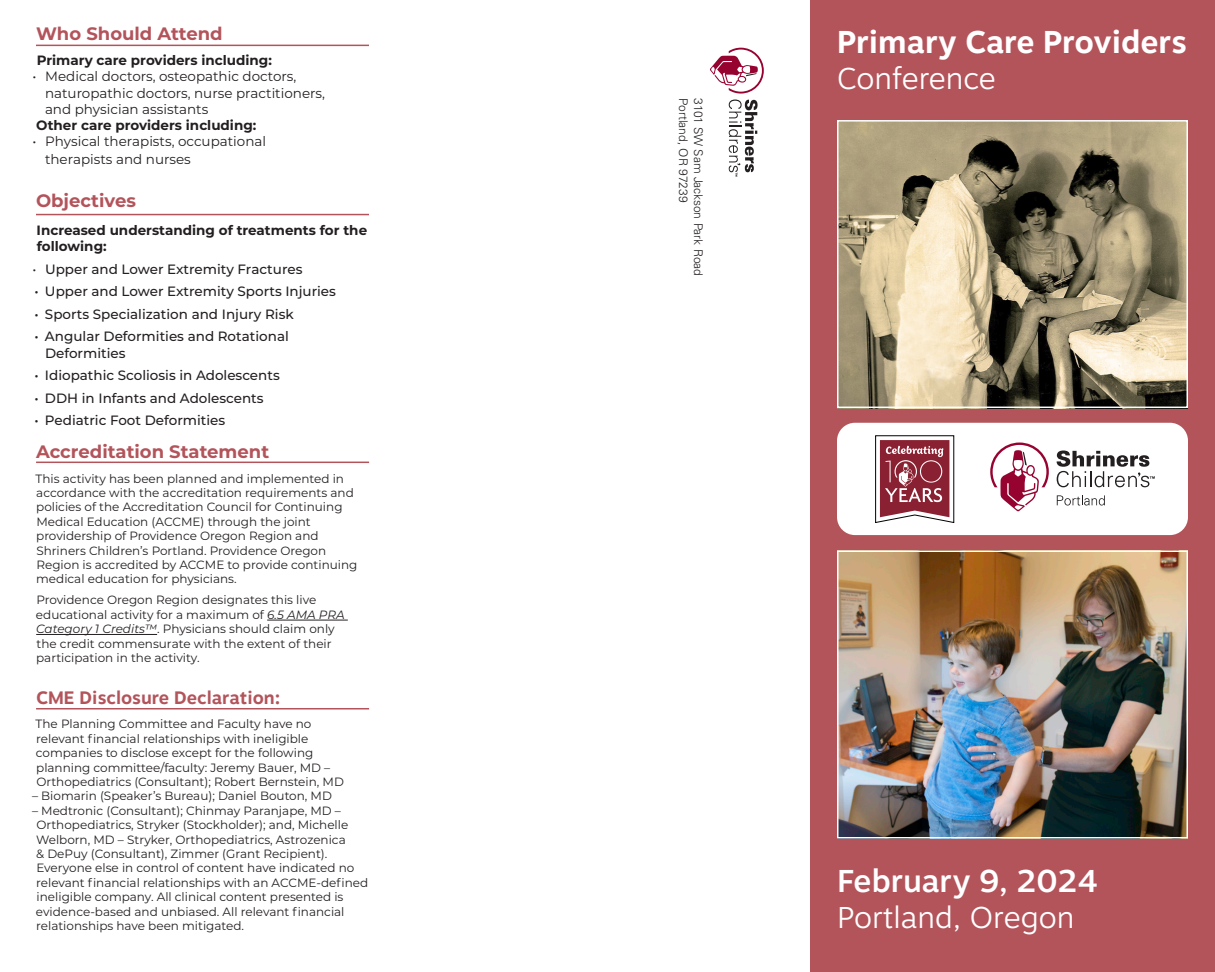
<style>
.page{position:relative;width:1215px;height:972px;background:#fff}
.page>*{position:absolute;margin:0;border:0;box-sizing:border-box;transform-origin:0 0}
._01_Cover_Title{font:700 31.5px "Motiva Sans";color:#fff}
.t1{font:500 31.5px "Motiva Sans";color:#fff}
._01_Cover_Title-2{font:300 30px "Motiva Sans";color:#fff}
._06_Body_Text_Bold{font:700 18px "Montserrat";color:#b3545b}
._06_Body_Text_Bold-2{font:700 18px "Motiva Sans";color:#b3545b}
._07_Body_Text_Light{font:500 13.5px/16.2px "Montserrat";color:#231f20}
._07_Body_Text_Light-2{font:13.5px "Montserrat";color:#231f20}
._07_Body_Text_Light-3{font:700 13.5px/16.2px "Montserrat";color:#231f20}
._07_Body_Text_Light-4{font:12px/14.4px "Montserrat";color:#231f20}
._09_Notes_and_Captions_Light{font:300 12px "Univers LT Std";color:#231f20}
.s1{font-weight:400}
.s2{font-style:italic}
</style>
<div class="page">
<div style="left:810px;top:0;width:405px;height:549px;background:#b3545b"></div>
<div style="left:837px;top:423px;width:351px;height:112px;background:#fff;border-radius:18px"></div>
<div style="left:810px;top:548px;width:405px;height:424px;background:#b3545b"></div>
<hr style="left:267px;top:620px;width:81px;height:1px;background:#231f20">
<hr style="left:36px;top:634px;width:121px;height:1px;background:#231f20">
<svg style="left:729px;top:100px;width:29px;height:77px"></svg>
<svg style="left:710px;top:48px;width:54px;height:46px"></svg>
<hr style="left:36px;top:45px;width:333px;height:1px;background:#b3545b">
<hr style="left:36px;top:214px;width:333px;height:1px;background:#b3545b">
<hr style="left:36px;top:462px;width:333px;height:1px;background:#b3545b">
<hr style="left:36px;top:708px;width:333px;height:2px;background:#b3545b">
<img style="left:840px;top:553px;width:345px;height:282px">
<div style="left:837px;top:550px;width:351px;height:288px;border:2px solid #fff"></div>
<svg style="left:1057px;top:495px;width:48px;height:11px"></svg>
<svg style="left:1057px;top:451px;width:98px;height:36px"></svg>
<svg style="left:990px;top:443px;width:59px;height:68px"></svg>
<svg style="left:875px;top:436px;width:79px;height:87px"></svg>
<img style="left:840px;top:123px;width:345px;height:282px">
<div style="left:837px;top:120px;width:351px;height:288px;border:2px solid #fff"></div>
<p class="_06_Body_Text_Bold" style="left:36px;top:21px;width:188px">Who Should Attend</p>
<p class="_07_Body_Text_Light-3" style="left:37px;top:52px;width:237px">Primary care providers including:</p>
<p class="_07_Body_Text_Light-2" style="left:33px;top:67px;width:265px">• Medical doctors, osteopathic doctors,</p>
<p class="_07_Body_Text_Light-2" style="left:45px;top:84px;width:282px">naturopathic doctors, nurse practitioners,</p>
<p class="_07_Body_Text_Light-2" style="left:45px;top:100px;width:165px">and physician assistants</p>
<p class="_07_Body_Text_Light-3" style="left:36px;top:117px;width:222px">Other care providers including:</p>
<p class="_07_Body_Text_Light-2" style="left:33px;top:132px;width:235px">• Physical therapists, occupational</p>
<p class="_07_Body_Text_Light-2" style="left:45px;top:150px;width:147px">therapists and nurses</p>
<p class="_06_Body_Text_Bold" style="left:36px;top:188px;width:101px">Objectives</p>
<p class="_07_Body_Text_Light-3" style="left:37px;top:222px;width:332px">Increased understanding of treatments for the following:</p>
<p class="_07_Body_Text_Light" style="left:33px;top:260px;width:271px"><span class="s1">•</span> Upper and Lower Extremity Fractures</p>
<p class="_07_Body_Text_Light" style="left:35px;top:283px;width:303px">• Upper and Lower Extremity Sports Injuries</p>
<p class="_07_Body_Text_Light" style="left:35px;top:305px;width:261px">• Sports Specialization and Injury Risk</p>
<p class="_07_Body_Text_Light" style="left:45px;top:328px;width:245px;text-indent:-10px">• Angular Deformities and Rotational<br>Deformities</p>
<p class="_07_Body_Text_Light" style="left:35px;top:367px;width:247px">• Idiopathic Scoliosis in Adolescents</p>
<p class="_07_Body_Text_Light" style="left:35px;top:389px;width:231px">• DDH in Infants and Adolescents</p>
<p class="_07_Body_Text_Light" style="left:35px;top:412px;width:192px">• Pediatric Foot Deformities</p>
<p class="_06_Body_Text_Bold" style="left:36px;top:438px;width:235px">Accreditation Statement</p>
<p class="_07_Body_Text_Light-4" style="left:36px;top:471px;width:323px">This activity has been planned and implemented in accordance with the accreditation requirements and policies of the Accreditation Council for Continuing Medical Education (ACCME) through the joint providership of Providence Oregon Region and Shriners Children’s Portland. Providence Oregon Region is accredited by ACCME to provide continuing medical education for physicians.</p>
<p class="_07_Body_Text_Light-4" style="left:36px;top:593px;width:310px">Providence Oregon Region designates this live educational activity for a maximum of <span class="s2">6.5 AMA PRA Category 1 Credits™</span>. Physicians should claim only the credit commensurate with the extent of their participation in the activity.</p>
<p class="_06_Body_Text_Bold-2" style="left:36px;top:684px;width:246px">CME Disclosure Declaration:</p>
<p class="_07_Body_Text_Light-4" style="left:36px;top:717px;width:310px">The Planning Committee and Faculty have no relevant financial relationships with ineligible companies to disclose except for the following planning committee/faculty: Jeremy Bauer, MD – Orthopediatrics (Consultant); Robert Bernstein, MD</p>
<p class="_07_Body_Text_Light-4" style="left:32px;top:789px;width:301px">– Biomarin (Speaker’s Bureau); Daniel Bouton, MD</p>
<p class="_07_Body_Text_Light-4" style="left:36px;top:803px;width:334px;text-indent:-4px">– Medtronic (Consultant); Chinmay Paranjape, MD – Orthopediatrics, Stryker (Stockholder); and, Michelle Welborn, MD – Stryker, Orthopediatrics, Astrozenica<br>&amp; DePuy (Consultant), Zimmer (Grant Recipient).<br>Everyone else in control of content have indicated no relevant financial relationships with an ACCME-defined ineligible company. All clinical content presented is evidence-based and unbiased. All relevant financial relationships have been mitigated.</p>
<p class="_09_Notes_and_Captions_Light" style="left:691px;top:98px;width:106px;rotate:90deg">Portland, OR 97239</p>
<p class="_09_Notes_and_Captions_Light" style="left:706px;top:98px;width:179px;rotate:90deg">3101 SW Sam Jackson Park Road</p>
<p class="_01_Cover_Title" style="left:837px;top:18px;width:351px">Primary Care Providers</p>
<p class="_01_Cover_Title-2" style="left:837px;top:56px;width:160px">Conference</p>
<p class="t1" style="left:837px;top:857px;width:263px">February 9, 2024</p>
<p class="_01_Cover_Title-2" style="left:837px;top:895px;width:239px">Portland, Oregon</p>
</div>
